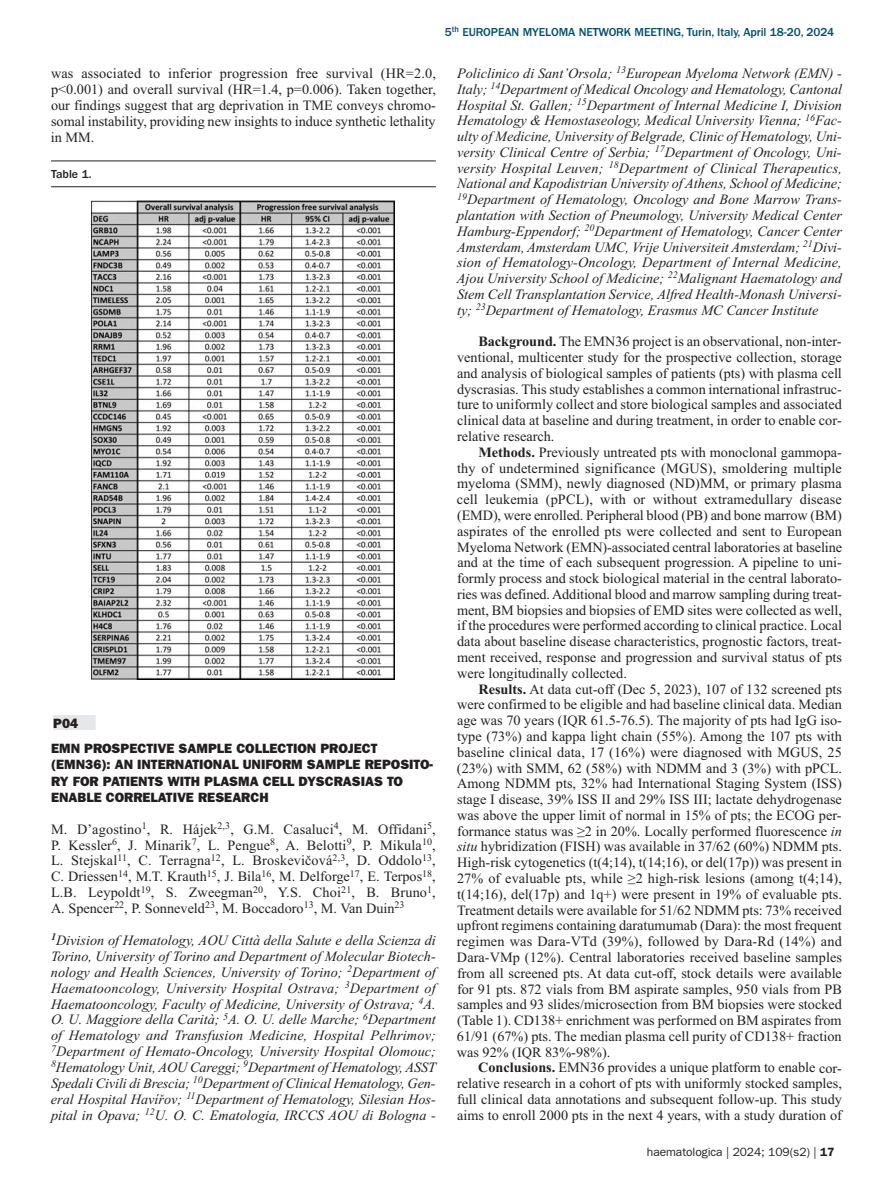
<style>
.page{position:relative;width:893px;height:1191px;background:#fff}
.page>*{position:absolute;margin:0;border:0;box-sizing:border-box;transform-origin:0 0}
.t1{font:14.25px/15.8px "Times New Roman";color:#231f20;text-align:justify}
.t2{font:italic 14.25px/15.8px "Times New Roman";color:#231f20;text-align:justify}
.t3{font:800 13.5px/16.4px "Franklin Gothic";color:#231f20}
.t4{font:500 12px "Franklin Gothic";letter-spacing:-.005em;color:#044e69}
.t5{font:12px "Franklin Gothic";letter-spacing:-.005em;color:#231f20}
.t6{font:500 12px "Franklin Gothic";color:#231f20}
.s1{font-weight:700}
.s2{font-style:italic}
.s3{font-weight:600}
</style>
<div class="page">
<hr style="left:51px;top:161px;width:385px;height:1px;background:#231f20">
<hr style="left:51px;top:186px;width:385px;height:1px;background:#231f20">
<div style="left:53px;top:715px;width:43px;height:15px;background:#e6e7e9"></div>
<img style="left:92px;top:200px;width:303px;height:479px">
<p class="t4" style="left:445px;top:28px;width:391px">5<sup>th</sup> EUROPEAN MYELOMA NETWORK MEETING, Turin, Italy, April 18-20, 2024</p>
<p class="t1" style="left:51px;top:65px;width:387px">was associated to inferior progression free survival (HR=2.0, p&lt;0.001) and overall survival (HR=1.4, p=0.006). Taken together, our findings suggest that arg deprivation in TME conveys chromo&shy;somal instability, providing new insights to induce synthetic lethality in MM.</p>
<p class="t6" style="left:51px;top:170px;width:42px">Table 1.</p>
<p class="t3" style="left:51px;top:712px;width:328px;line-height:24.9px">P04<br>EMN PROSPECTIVE SAMPLE COLLECTION PROJECT</p>
<p class="t3" style="left:51px;top:757px;width:383px">(EMN36): AN INTERNATIONAL UNIFORM SAMPLE REPOSITO-<br>RY FOR PATIENTS WITH PLASMA CELL DYSCRASIAS TO<br>ENABLE CORRELATIVE RESEARCH</p>
<p class="t1" style="left:51px;top:820px;width:386px">M. D’agostino<sup>1</sup>, R. Hájek<sup>2,3</sup>, G.M. Casaluci<sup>4</sup>, M. Offidani<sup>5</sup>, P. Kessler<sup>6</sup>, J. Minarik<sup>7</sup>, L. Pengue<sup>8</sup>, A. Belotti<sup>9</sup>, P. Mikula<sup>10</sup>, L. Stejskal<sup>11</sup>, C. Terragna<sup>12</sup>, L. Broskevičová<sup>2,3</sup>, D. Oddolo<sup>13</sup>, C. Driessen<sup>14</sup>, M.T. Krauth<sup>15</sup>, J. Bila<sup>16</sup>, M. Delforge<sup>17</sup>, E. Terpos<sup>18</sup>, L.B. Leypoldt<sup>19</sup>, S. Zweegman<sup>20</sup>, Y.S. Choi<sup>21</sup>, B. Bruno<sup>1</sup>, A. Spencer<sup>22</sup>, P. Sonneveld<sup>23</sup>, M. Boccadoro<sup>13</sup>, M. Van Duin<sup>23</sup></p>
<p class="t2" style="left:51px;top:932px;width:387px"><sup>1</sup>Division of Hematology, AOU Città della Salute e della Scienza di Torino, University of Torino and Department of Molecular Biotech&shy;nology and Health Sciences, University of Torino; <sup>2</sup>Department of Haematooncology, University Hospital Ostrava; <sup>3</sup>Department of Haematooncology, Faculty of Medicine, University of Ostrava; <sup>4</sup>A.<br>O. U. Maggiore della Carità; <sup>5</sup>A. O. U. delle Marche; <sup>6</sup>Department of Hematology and Transfusion Medicine, Hospital Pelhrimov; <sup>7</sup>Department of Hemato-Oncology, University Hospital Olomouc; <sup>8</sup>Hematology Unit, AOU Careggi; <sup>9</sup>Department of Hematology, ASST Spedali Civili di Brescia; <sup>10</sup>Department of Clinical Hematology, Gen&shy;eral Hospital Havířov; <sup>11</sup>Department of Hematology, Silesian Hos&shy;pital in Opava; <sup>12</sup>U. O. C. Ematologia, IRCCS AOU di Bologna -</p>
<p class="t2" style="left:457px;top:65px;width:387px">Policlinico di Sant’Orsola; <sup>13</sup>European Myeloma Network (EMN) - Italy; <sup>14</sup>Department of Medical Oncology and Hematology, Cantonal Hospital St. Gallen; <sup>15</sup>Department of Internal Medicine I, Division Hematology &amp; Hemostaseology, Medical University Vienna; <sup>16</sup>Fac&shy;ulty of Medicine, University of Belgrade, Clinic of Hematology, Uni&shy;versity Clinical Centre of Serbia; <sup>17</sup>Department of Oncology, Uni&shy;versity Hospital Leuven; <sup>18</sup>Department of Clinical Therapeutics, National and Kapodistrian University of Athens, School of Medicine; <sup>19</sup>Department of Hematology, Oncology and Bone Marrow Trans&shy;plantation with Section of Pneumology, University Medical Center Hamburg-Eppendorf; <sup>20</sup>Department of Hematology, Cancer Center Amsterdam, Amsterdam UMC, Vrije Universiteit Amsterdam; <sup>21</sup>Divi&shy;sion of Hematology-Oncology, Department of Internal Medicine, Ajou University School of Medicine; <sup>22</sup>Malignant Haematology and Stem Cell Transplantation Service, Alfred Health-Monash Universi&shy;ty; <sup>23</sup>Department of Hematology, Erasmus MC Cancer Institute</p>
<p class="t1" style="left:457px;top:333px;width:386px;text-indent:21px"><span class="s1">Background.</span> The EMN36 project is an observational, non-inter&shy;ventional, multicenter study for the prospective collection, storage and analysis of biological samples of patients (pts) with plasma cell dyscrasias. This study establishes a common international infrastruc&shy;ture to uniformly collect and store biological samples and associated clinical data at baseline and during treatment, in order to enable cor&shy;relative research.</p>
<p class="t1" style="left:457px;top:444px;width:387px;text-indent:21px"><span class="s1">Methods.</span> Previously untreated pts with monoclonal gammopa&shy;thy of undetermined significance (MGUS), smoldering multiple myeloma (SMM), newly diagnosed (ND)MM, or primary plasma cell leukemia (pPCL), with or without extramedullary disease (EMD), were enrolled. Peripheral blood (PB) and bone marrow (BM) aspirates of the enrolled pts were collected and sent to European Myeloma Network (EMN)-associated central laboratories at baseline and at the time of each subsequent progression. A pipeline to uni&shy;formly process and stock biological material in the central laborato&shy;ries was defined. Additional blood and marrow sampling during treat&shy;ment, BM biopsies and biopsies of EMD sites were collected as well, if the procedures were performed according to clinical practice. Local data about baseline disease characteristics, prognostic factors, treat&shy;ment received, response and progression and survival status of pts were longitudinally collected.</p>
<p class="t1" style="left:457px;top:681px;width:387px;text-indent:22px"><span class="s1">Results.</span> At data cut-off (Dec 5, 2023), 107 of 132 screened pts were confirmed to be eligible and had baseline clinical data. Median age was 70 years (IQR 61.5-76.5). The majority of pts had IgG iso&shy;type (73%) and kappa light chain (55%). Among the 107 pts with baseline clinical data, 17 (16%) were diagnosed with MGUS, 25 (23%) with SMM, 62 (58%) with NDMM and 3 (3%) with pPCL.<br>Among NDMM pts, 32% had International Staging System (ISS) stage I disease, 39% ISS II and 29% ISS III; lactate dehydrogenase was above the upper limit of normal in 15% of pts; the ECOG per&shy;formance status was ≥2 in 20%. Locally performed fluorescence <span class="s2">in situ</span> hybridization (FISH) was available in 37/62 (60%) NDMM pts.<br>High-risk cytogenetics (t(4;14), t(14;16), or del(17p)) was present in 27% of evaluable pts, while ≥2 high-risk lesions (among t(4;14), t(14;16), del(17p) and 1q+) were present in 19% of evaluable pts.<br>Treatment details were available for 51/62 NDMM pts: 73% received upfront regimens containing daratumumab (Dara): the most frequent regimen was Dara-VTd (39%), followed by Dara-Rd (14%) and Dara-VMp (12%). Central laboratories received baseline samples from all screened pts. At data cut-off, stock details were available for 91 pts. 872 vials from BM aspirate samples, 950 vials from PB samples and 93 slides/microsection from BM biopsies were stocked (Table 1). CD138+ enrichment was performed on BM aspirates from 61/91 (67%) pts. The median plasma cell purity of CD138+ fraction was 92% (IQR 83%-98%).</p>
<p class="t1" style="left:457px;top:1059px;width:386px;text-indent:21px"><span class="s1">Conclusions.</span> EMN36 provides a unique platform to enable cor&shy;relative research in a cohort of pts with uniformly stocked samples, full clinical data annotations and subsequent follow-up. This study aims to enroll 2000 pts in the next 4 years, with a study duration of</p>
<p class="t5" style="left:647px;top:1148px;width:189px">haematologica | 2024; 109(s2) | <span class="s3">17</span></p>
</div>
